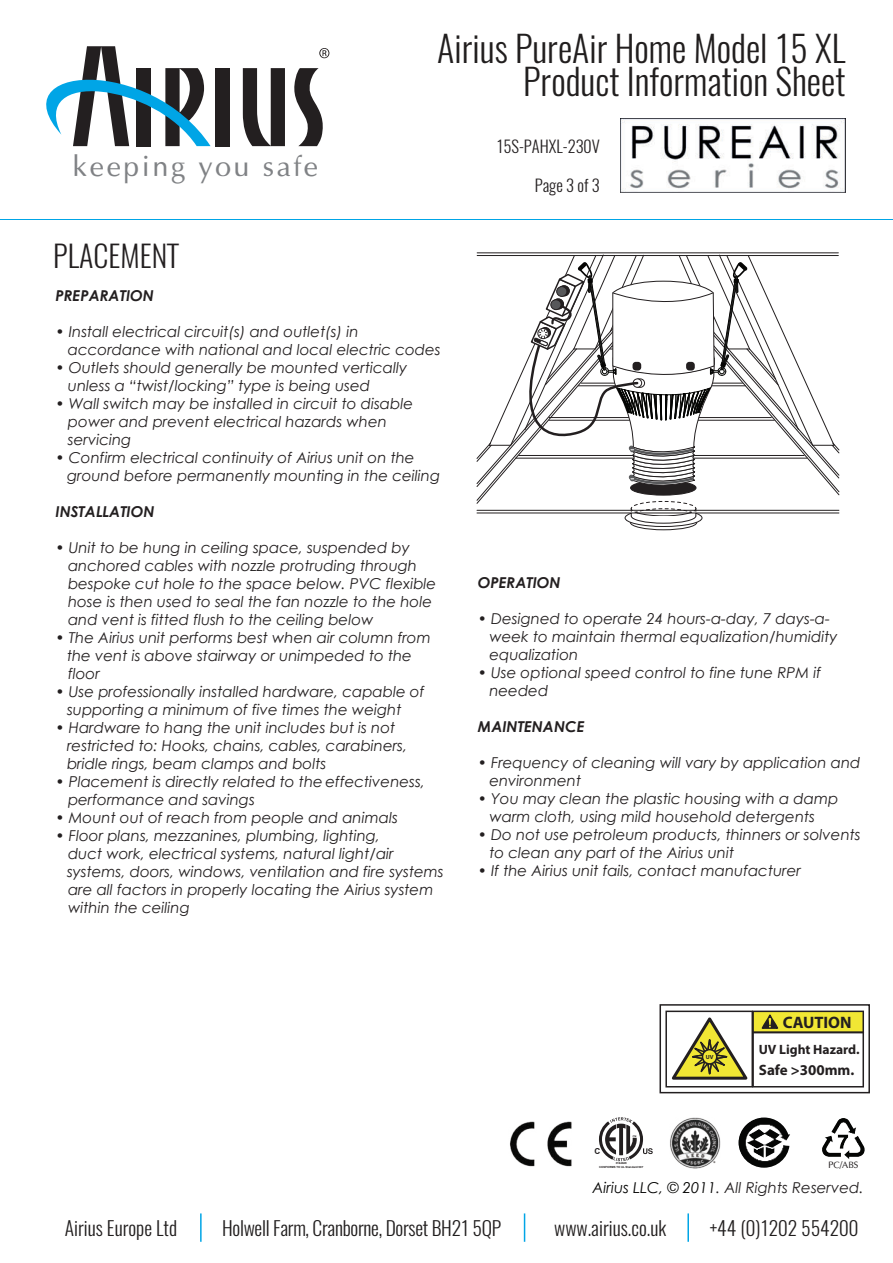
<style>
.page{position:relative;width:893px;height:1263px;background:#fff}
.page>*{position:absolute;margin:0;border:0;box-sizing:border-box;transform-origin:0 0}
.t1{font:300 36px/33px "Oswald";color:#211e1e;text-align:right}
.t2{font:300 30px "Oswald";color:#231f20}
.t3{font:28.35px "Optima";letter-spacing:.09em;color:#808285}
.t4{font:300 19.5px "Oswald";color:#211e1e}
.t5{font:700 16.65px "Myriad Pro";color:#231f20}
.t6{font:300 16.5px "Oswald";color:#231f20}
.t7{font:italic 15px "Century Gothic";color:#231f20}
.t8{font:italic 700 15px "Century Gothic";color:#231f20}
.t9{font:700 15px "Myriad Pro";color:#231f20}
.t10{font:700 13.5px "Myriad Pro";color:#231f20}
.t11{font:9.15px "Optima";color:#231f20}
.t12{font:700 8.1px "Arial";color:#231f20}
.t13{font:700 5.85px "Myriad Pro";color:#231f20}
.t14{font:700 2.85px/3.4px "Arial";color:#231f20;text-align:center}
.s1{color:#050504}
</style>
<div class="page">
<img style="left:510px;top:1121px;width:62px;height:46px">
<img style="left:670px;top:1117px;width:51px;height:51px">
<svg style="left:599px;top:1117px;width:54px;height:44px"></svg>
<img style="left:822px;top:1118px;width:43px;height:41px">
<img style="left:738px;top:1117px;width:52px;height:51px">
<hr style="left:1px;top:219px;width:892px;height:1px;background:#00a5e6">
<img style="left:621px;top:118px;width:224px;height:75px">
<div style="left:215px;top:68px;width:15px;height:78px;background:#231f20"></div>
<svg style="left:243px;top:68px;width:42px;height:78px"></svg>
<svg style="left:294px;top:68px;width:29px;height:78px"></svg>
<svg style="left:46px;top:46px;width:165px;height:100px"></svg>
<svg style="left:319px;top:48px;width:10px;height:10px"></svg>
<hr style="left:200px;top:1213px;width:2px;height:29px;background:#00a5e6">
<svg style="left:524px;top:1213px;width:1px;height:29px"></svg>
<hr style="left:687px;top:1213px;width:2px;height:29px;background:#00a5e6">
<div style="left:659px;top:1004px;width:211px;height:89px;background:#fff;border:1px solid #231f20"></div>
<svg style="left:665px;top:1010px;width:199px;height:77px"></svg>
<hr style="left:477px;top:253px;width:361px;height:1px;background:#231f20">
<svg style="left:476px;top:254px;width:364px;height:276px"></svg>
<div style="left:559px;top:286px;width:10px;height:10px;background:#231f20;border-radius:50%"></div>
<div style="left:559px;top:286px;width:10px;height:10px;border:1px solid #231f20;border-radius:50%"></div>
<div style="left:557px;top:287px;width:10px;height:9px;background:#57585a;border-radius:50%"></div>
<div style="left:556px;top:286px;width:11px;height:11px;border:1px solid #231f20;border-radius:50%"></div>
<h3 class="t3" style="left:73px;top:154px;width:247px">keeping you safe</h3>
<h1 class="t1" style="left:437px;top:35px;width:410px">Airius PureAir Home Model 15 XL<br>Product Information Sheet</h1>
<p class="t6" style="left:496px;top:139px;width:105px">15S-PAHXL-230V</p>
<p class="t6" style="left:535px;top:179px;width:67px">Page 3 of 3</p>
<h2 class="t2" style="left:53px;top:243px;width:127px">PLACEMENT</h2>
<p class="t8" style="left:56px;top:287px;width:100px">PREPARATION</p>
<p class="t7" style="left:56px;top:326px;width:305px">ï Install electrical circuit(s) and outlet(s) in</p>
<p class="t7" style="left:68px;top:344px;width:374px">accordance with national and local electric codes</p>
<p class="t7" style="left:56px;top:362px;width:353px">ï Outlets should generally be mounted vertically</p>
<p class="t7" style="left:68px;top:380px;width:304px">unless a “twist/locking” type is being used</p>
<p class="t7" style="left:56px;top:398px;width:359px">ï Wall switch may be installed in circuit to disable</p>
<p class="t7" style="left:68px;top:416px;width:320px">power and prevent electrical hazards when</p>
<p class="t7" style="left:68px;top:434px;width:65px">servicing</p>
<p class="t7" style="left:56px;top:452px;width:361px">ï Confirm electrical continuity of Airius unit on the</p>
<p class="t7" style="left:67px;top:470px;width:375px">ground before permanently mounting in the ceiling</p>
<p class="t8" style="left:56px;top:503px;width:100px">INSTALLATION</p>
<p class="t7" style="left:56px;top:542px;width:356px">ï Unit to be hung in ceiling space, suspended by</p>
<p class="t7" style="left:68px;top:560px;width:351px">anchored cables with nozzle protruding through</p>
<p class="t7" style="left:68px;top:578px;width:370px">bespoke cut hole to the space below. PVC flexible</p>
<p class="t7" style="left:68px;top:596px;width:366px">hose is then used to seal the fan nozzle to the hole</p>
<p class="t7" style="left:68px;top:614px;width:307px">and vent is fitted flush to the ceiling below</p>
<p class="t7" style="left:56px;top:632px;width:377px">ï The Airius unit performs best when air column from</p>
<p class="t7" style="left:67px;top:650px;width:346px">the vent is above stairway or unimpeded to the</p>
<p class="t7" style="left:68px;top:668px;width:33px">floor</p>
<p class="t7" style="left:56px;top:686px;width:370px">ï Use professionally installed hardware, capable of</p>
<p class="t7" style="left:67px;top:704px;width:336px">supporting a minimum of five times the weight</p>
<p class="t7" style="left:56px;top:722px;width:341px">ï Hardware to hang the unit includes but is not</p>
<p class="t7" style="left:67px;top:740px;width:342px">restricted to: Hooks, chains, cables, carabiners,</p>
<p class="t7" style="left:67px;top:758px;width:261px">bridle rings, beam clamps and bolts</p>
<p class="t7" style="left:56px;top:776px;width:371px">ï Placement is directly related to the effectiveness,</p>
<p class="t7" style="left:68px;top:794px;width:188px">performance and savings</p>
<p class="t7" style="left:56px;top:812px;width:344px">ï Mount out of reach from people and animals</p>
<p class="t7" style="left:56px;top:830px;width:326px">ï Floor plans, mezzanines, plumbing, lighting,</p>
<p class="t7" style="left:68px;top:848px;width:327px">duct work, electrical systems, natural light/air</p>
<p class="t7" style="left:67px;top:866px;width:378px">systems, doors, windows, ventilation and fire systems</p>
<p class="t7" style="left:68px;top:884px;width:367px">are all factors in properly locating the Airius system</p>
<p class="t7" style="left:68px;top:902px;width:123px">within the ceiling</p>
<p class="t8" style="left:478px;top:574px;width:84px">OPERATION</p>
<p class="t7" style="left:478px;top:613px;width:354px">ï Designed to operate 24 hours-a-day, 7 days-a-</p>
<p class="t7" style="left:489px;top:631px;width:350px">week to maintain thermal equalization/humidity</p>
<p class="t7" style="left:489px;top:649px;width:91px">equalization</p>
<p class="t7" style="left:478px;top:667px;width:345px">ï Use optional speed control to fine tune RPM if</p>
<p class="t7" style="left:489px;top:685px;width:60px">needed</p>
<p class="t8" style="left:478px;top:718px;width:108px">MAINTENANCE</p>
<p class="t7" style="left:478px;top:757px;width:384px">ï Frequency of cleaning will vary by application and</p>
<p class="t7" style="left:489px;top:775px;width:93px">environment</p>
<p class="t7" style="left:478px;top:793px;width:362px">ï You may clean the plastic housing with a damp</p>
<p class="t7" style="left:489px;top:811px;width:327px">warm cloth, using mild household detergents</p>
<p class="t7" style="left:478px;top:829px;width:384px">ï Do not use petroleum products, thinners or solvents</p>
<p class="t7" style="left:489px;top:847px;width:246px">to clean any part of the Airius unit</p>
<p class="t7" style="left:478px;top:865px;width:325px">ï If the Airius unit fails, contact manufacturer</p>
<p class="t12" style="left:595px;top:1146px;width:7px">C</p>
<p class="t13" style="left:706px;top:1055px;width:9px">UV</p>
<p class="t5" style="left:783px;top:1016px;width:70px">CAUTION</p>
<p class="t10" style="left:759px;top:1045px;width:102px">UV Light Hazard.</p>
<p class="t9" style="left:759px;top:1065px;width:97px">Safe &gt;300mm.</p>
<p class="t11" style="left:828px;top:1160px;width:32px">PC/ABS</p>
<p class="t7" style="left:592px;top:1182px;width:273px"><span class="s1">Airius LLC, © 2011</span>. All Rights Reserved.</p>
<p class="t14" style="left:599px;top:1161px;width:46px">3164849<br>CONFORMS TO UL Standard 507</p>
<h3 class="t4" style="left:65px;top:1220px;width:114px">Airius Europe Ltd</h3>
<h3 class="t4" style="left:554px;top:1220px;width:114px">www.airius.co.uk</h3>
<h3 class="t4" style="left:710px;top:1220px;width:150px">+44 (0)1202 554200</h3>
<h3 class="t4" style="left:222px;top:1220px;width:281px">Holwell Farm, Cranborne, Dorset BH21 5QP</h3>
</div>
